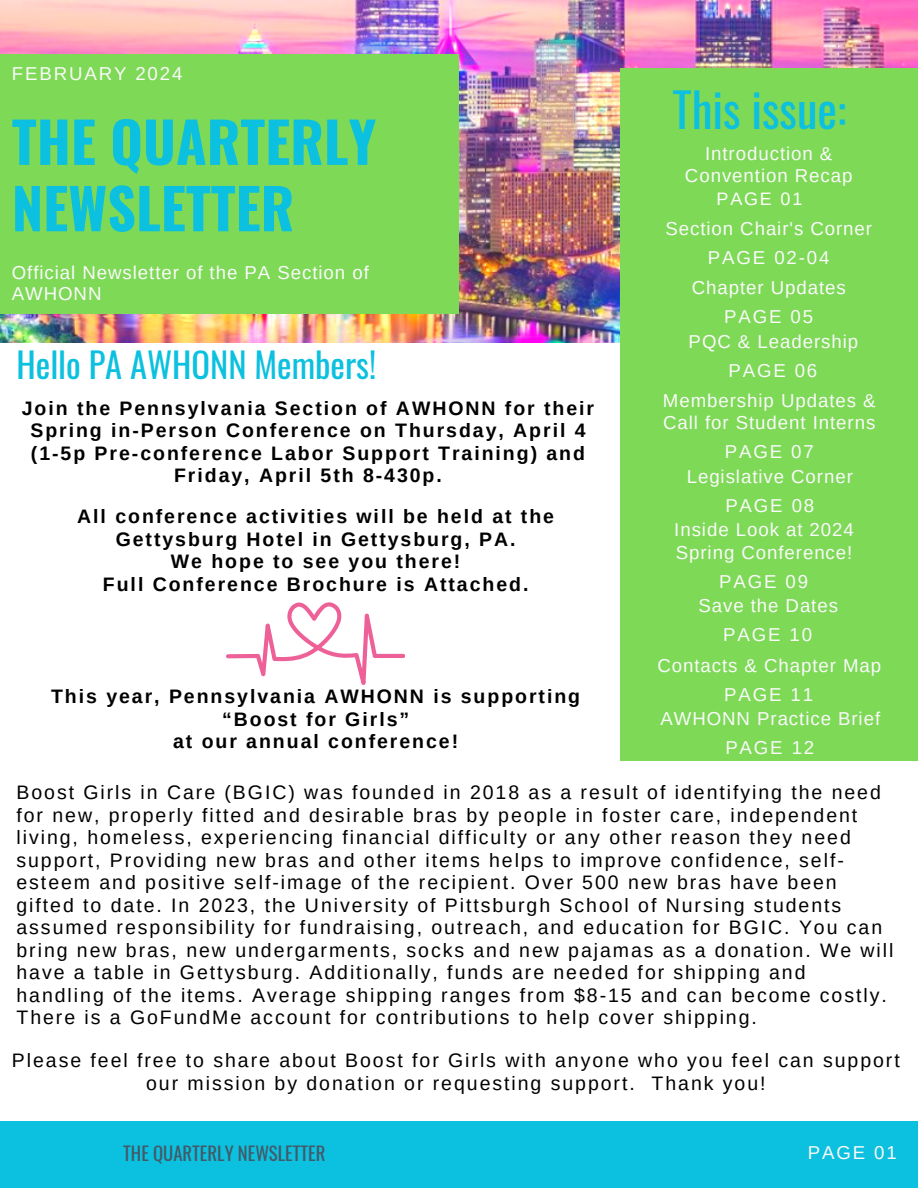
<style>
.page{position:relative;width:918px;height:1188px;background:#fff}
.page>*{position:absolute;margin:0;border:0;box-sizing:border-box;transform-origin:0 0}
.t1{font:700 55.95px/66.3px "Oswald";color:#0cc0df}
.t2{font:46.65px "Oswald";color:#0cc0df}
.t3{font:34.5px "Oswald";color:#0cc0df}
.t4{font:19.5px/22.5px "Arimo";letter-spacing:.1em;color:#000}
.t5{font:700 19.5px/22.5px "Arimo";letter-spacing:.1em;color:#000;text-align:center}
.t6{font:18.75px/21.3px "Arimo";letter-spacing:.05em;color:#fafafa}
.t7{font:18.6px/22.2px "Arimo";letter-spacing:.05em;color:#fafafa}
.t8{font:18.6px "Oswald";color:#435967}
.t9{font:18.6px "Arimo";letter-spacing:.1em;color:#fafafa}
.t10{font:18px "Arimo";letter-spacing:.1em;color:#fff}
</style>
<div class="page">
<img style="left:0;top:0;width:918px;height:343px">
<div style="left:620px;top:68px;width:298px;height:693px;background:#7ed957"></div>
<div style="left:0;top:54px;width:459px;height:260px;background:#7ed957"></div>
<div style="left:0;top:1121px;width:918px;height:67px;background:#0cc0df"></div>
<svg style="left:226px;top:602px;width:179px;height:83px"></svg>
<h2 class="t9" style="left:12px;top:64px;width:172px">FEBRUARY 2024</h2>
<p class="t1" style="left:12px;top:106px;width:366px">THE QUARTERLY<br>NEWSLETTER</p>
<p class="t6" style="left:12px;top:261px;width:359px">Official Newsletter of the PA Section of<br>AWHONN</p>
<h4 class="t3" style="left:16px;top:338px;width:361px">Hello PA AWHONN Members!</h4>
<h1 class="t5" style="left:22px;top:397px;width:574px">Join the Pennsylvania Section of AWHONN for their Spring in-Person Conference on Thursday, April 4 (1-5p Pre-conference Labor Support Training) and Friday, April 5th 8-430p.</h1>
<p class="t5" style="left:77px;top:505px;width:478px">All conference activities will be held at the Gettysburg Hotel in Gettysburg, PA.<br>We hope to see you there!<br>Full Conference Brochure is Attached.</p>
<h4 class="t2" style="left:672px;top:73px;width:175px">This issue:</h4>
<p class="t6" style="left:685px;top:143px;width:169px;text-align:center">Introduction &amp;<br>Convention Recap</p>
<h4 class="t10" style="left:717px;top:188px;width:87px">PAGE 01</h4>
<h4 class="t7" style="left:665px;top:217px;width:208px">Section Chair's Corner</h4>
<p class="t7" style="left:708px;top:247px;width:123px">PAGE 02-04</p>
<h4 class="t7" style="left:692px;top:277px;width:156px">Chapter Updates</h4>
<p class="t7" style="left:724px;top:306px;width:90px">PAGE 05</p>
<h5 class="t7" style="left:689px;top:330px;width:171px">PQC &amp; Leadership</h5>
<h5 class="t7" style="left:728px;top:359px;width:90px">PAGE 06</h5>
<h4 class="t7" style="left:663px;top:389px;width:214px">Membership Updates &amp;</h4>
<p class="t7" style="left:663px;top:412px;width:214px">Call for Student Interns</p>
<p class="t7" style="left:725px;top:441px;width:90px">PAGE 07</p>
<h4 class="t7" style="left:687px;top:465px;width:168px">Legislative Corner</h4>
<p class="t7" style="left:725px;top:494px;width:90px">PAGE 08</p>
<p class="t7" style="left:674px;top:519px;width:181px">Inside Look at 2024<br>Spring Conference!</p>
<h5 class="t7" style="left:719px;top:570px;width:90px">PAGE 09</h5>
<h4 class="t7" style="left:698px;top:595px;width:141px">Save the Dates</h4>
<p class="t7" style="left:723px;top:624px;width:90px">PAGE 10</p>
<h4 class="t7" style="left:657px;top:654px;width:225px">Contacts &amp; Chapter Map</h4>
<p class="t7" style="left:724px;top:683px;width:90px">PAGE 11</p>
<p class="t5" style="left:51px;top:685px;width:531px">This year, Pennsylvania AWHONN is supporting “Boost for Girls”<br>at our annual conference!</p>
<h4 class="t4" style="left:16px;top:781px;width:879px">Boost Girls in Care (BGIC) was founded in 2018 as a result of identifying the need for new, properly fitted and desirable bras by people in foster care, independent living, homeless, experiencing financial difficulty or any other reason they need support, Providing new bras and other items helps to improve confidence, self&shy;esteem and positive self-image of the recipient. Over 500 new bras have been gifted to date. In 2023, the University of Pittsburgh School of Nursing students assumed responsibility for fundraising, outreach, and education for BGIC. You can bring new bras, new undergarments, socks and new pajamas as a donation. We will have a table in Gettysburg. Additionally, funds are needed for shipping and handling of the items. Average shipping ranges from $8-15 and can become costly.<br>There is a GoFundMe account for contributions to help cover shipping.</h4>
<h3 class="t4" style="left:12px;top:1049px;width:889px;text-align:center">Please feel free to share about Boost for Girls with anyone who you feel can support our mission by donation or requesting support. Thank you!</h3>
<p class="t7" style="left:660px;top:708px;width:221px">AWHONN Practice Brief</p>
<h4 class="t7" style="left:725px;top:737px;width:90px">PAGE 12</h4>
<h4 class="t8" style="left:123px;top:1139px;width:204px">THE QUARTERLY NEWSLETTER</h4>
<p class="t7" style="left:808px;top:1141px;width:90px">PAGE 01</p>
</div>
